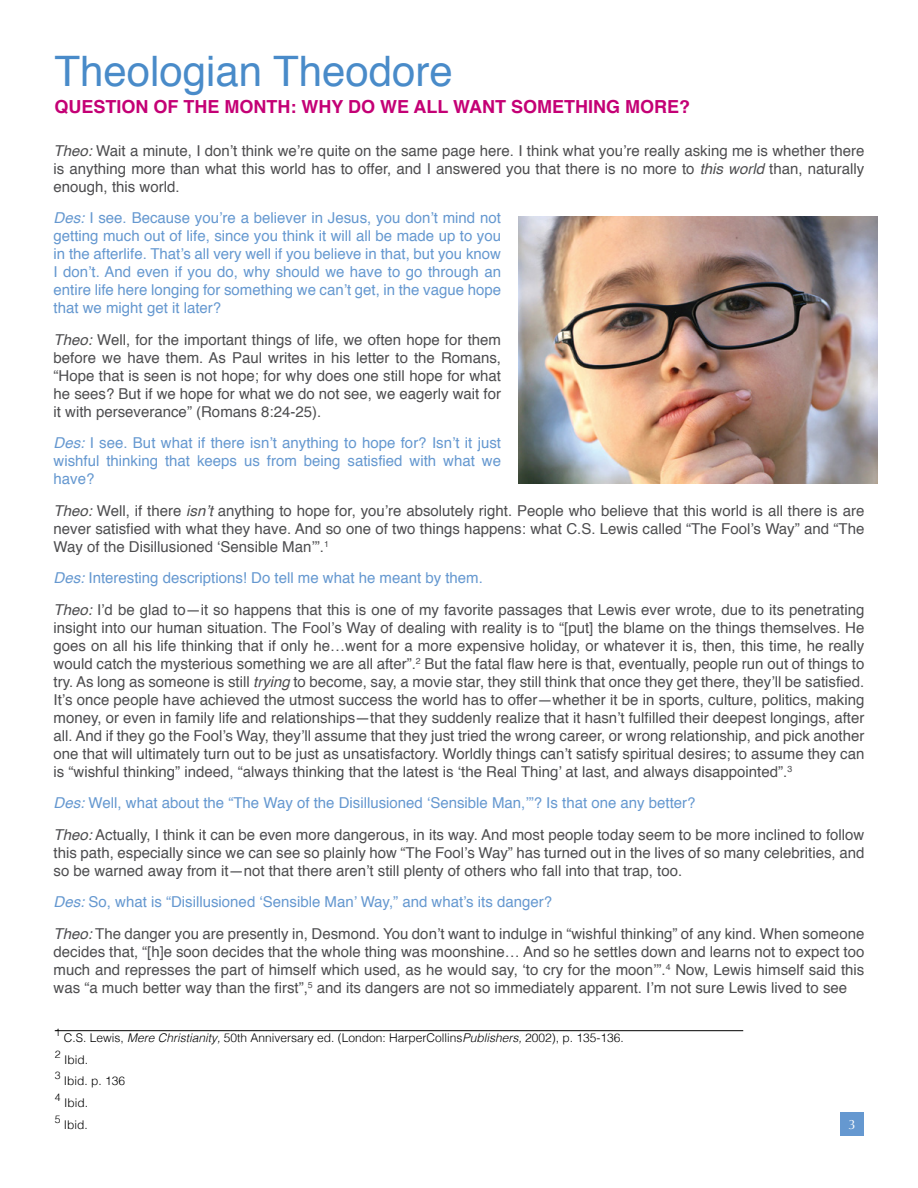
<style>
.page{position:relative;width:918px;height:1188px;background:#fff}
.page>*{position:absolute;margin:0;border:0;box-sizing:border-box;transform-origin:0 0}
.t1{font:42px "Helvetica";color:#498bc9}
.t2{font:700 18px "Helvetica";color:#c40075}
.t3{font:15px/18px "Helvetica";color:#4d4d4f;text-align:justify}
.t4{font:15px/18px "Helvetica";color:#6598d0;text-align:justify}
.t5{font:13.5px "Optima";color:#fff}
.t6{font:300 12px "Helvetica";color:#000}
.t7{font:300 10.5px "Helvetica";color:#000}
.s1{font-style:italic}
.s2{font-style:italic;color:#6598d0}
.s3{color:#6598d0}
</style>
<div class="page">
<div style="left:840px;top:1112px;width:24px;height:24px;background:#6598d0"></div>
<hr style="left:55px;top:1030px;width:688px;height:1px;background:#000">
<img style="left:518px;top:216px;width:359px;height:268px">
<h1 class="t1" style="left:54px;top:38px;width:400px">Theologian Theodore</h1>
<p class="t2" style="left:54px;top:92px;width:637px">QUESTION OF THE MONTH: WHY DO WE ALL WANT SOMETHING MORE?</p>
<p class="t3" style="left:54px;top:142px;width:812px"><span class="s1">Theo:</span> Wait a minute, I don’t think we’re quite on the same page here. I think what you’re really asking me is whether there is anything more than what this world has to offer, and I answered you that there is no more to <span class="s1">this world</span> than, naturally enough, this world.</p>
<p class="t4" style="left:54px;top:210px;width:449px"><span class="s1">Des:</span> I see. Because you’re a believer in Jesus, you don’t mind not getting much out of life, since you think it will all be made up to you in the afterlife. That’s all very well if you believe in that, but you know I don’t. And even if you do, why should we have to go through an entire life here longing for something we can’t get, in the vague hope that we might get it later?</p>
<p class="t3" style="left:54px;top:331px;width:449px"><span class="s1">Theo:</span> Well, for the important things of life, we often hope for them before we have them. As Paul writes in his letter to the Romans, “Hope that is seen is not hope; for why does one still hope for what he sees? But if we hope for what we do not see, we eagerly wait for it with perseverance” (Romans 8:24-25).</p>
<p class="t4" style="left:54px;top:435px;width:449px"><span class="s1">Des:</span> I see. But what if there isn’t anything to hope for? Isn’t it just wishful thinking that keeps us from being satisfied with what we have?</p>
<p class="t3" style="left:54px;top:502px;width:812px"><span class="s1">Theo:</span> Well, if there <span class="s1">isn’t</span> anything to hope for, you’re absolutely right. People who believe that this world is all there is are never satisfied with what they have. And so one of two things happens: what C.S. Lewis called “The Fool’s Way” and “The Way of the Disillusioned ‘Sensible Man’”.<sup>1</sup></p>
<p class="t3" style="left:54px;top:563px;width:812px;line-height:31.5px"><span class="s2">Des:</span> <span class="s3">Interesting descriptions! Do tell me what he meant by them.<br></span><span class="s1">Theo:</span> I’d be glad to—it so happens that this is one of my favorite passages that Lewis ever wrote, due to its penetrating</p>
<p class="t3" style="left:54px;top:619px;width:812px">insight into our human situation. The Fool’s Way of dealing with reality is to “[put] the blame on the things themselves. He goes on all his life thinking that if only he…went for a more expensive holiday, or whatever it is, then, this time, he really would catch the mysterious something we are all after”.<sup>2</sup> But the fatal flaw here is that, eventually, people run out of things to try. As long as someone is still <span class="s1">trying</span> to become, say, a movie star, they still think that once they get there, they’ll be satisfied.<br>It’s once people have achieved the utmost success the world has to offer—whether it be in sports, culture, politics, making money, or even in family life and relationships—that they suddenly realize that it hasn’t fulfilled their deepest longings, after all. And if they go the Fool’s Way, they’ll assume that they just tried the wrong career, or wrong relationship, and pick another one that will ultimately turn out to be just as unsatisfactory. Worldly things can’t satisfy spiritual desires; to assume they can is “wishful thinking” indeed, “always thinking that the latest is ‘the Real Thing’ at last, and always disappointed”.<sup>3</sup></p>
<p class="t3" style="left:54px;top:788px;width:812px;line-height:31.5px"><span class="s2">Des:</span> <span class="s3">Well, what about the “The Way of the Disillusioned ‘Sensible Man,’”? Is that one any better?<br></span><span class="s1">Theo:</span> Actually, I think it can be even more dangerous, in its way. And most people today seem to be more inclined to follow</p>
<p class="t3" style="left:54px;top:844px;width:812px">this path, especially since we can see so plainly how “The Fool’s Way” has turned out in the lives of so many celebrities, and so be warned away from it—not that there aren’t still plenty of others who fall into that trap, too.</p>
<p class="t3" style="left:54px;top:887px;width:812px;line-height:31.5px"><span class="s2">Des:</span> <span class="s3">So, what is “Disillusioned ‘Sensible Man’ Way,” and what’s its danger?<br></span><span class="s1">Theo:</span> The danger you are presently in, Desmond. You don’t want to indulge in “wishful thinking” of any kind. When someone</p>
<p class="t3" style="left:54px;top:943px;width:812px">decides that, “[h]e soon decides that the whole thing was moonshine… And so he settles down and learns not to expect too much and represses the part of himself which used, as he would say, ‘to cry for the moon’”.<sup>4</sup> Now, Lewis himself said this was “a much better way than the first”,<sup>5</sup> and its dangers are not so immediately apparent. I’m not sure Lewis lived to see</p>
<p class="t7" style="left:55px;top:1024px;width:7px">1</p>
<p class="t6" style="left:64px;top:1028px;width:562px">C.S. Lewis, <span class="s1">Mere Christianity,</span> 50th Anniversary ed. (London: HarperCollins<span class="s1">Publishers,</span> 2002), p. 135-136.</p>
<p class="t7" style="left:55px;top:1045px;width:7px">2</p>
<p class="t6" style="left:64px;top:1049px;width:26px">Ibid.</p>
<p class="t7" style="left:55px;top:1067px;width:7px">3</p>
<p class="t6" style="left:64px;top:1071px;width:63px">Ibid. p. 136</p>
<p class="t7" style="left:55px;top:1088px;width:7px">4</p>
<p class="t6" style="left:64px;top:1093px;width:26px">Ibid.</p>
<p class="t7" style="left:55px;top:1110px;width:7px">5</p>
<p class="t6" style="left:64px;top:1114px;width:26px">Ibid.</p>
<p class="t5" style="left:849px;top:1116px;width:9px">3</p>
</div>
